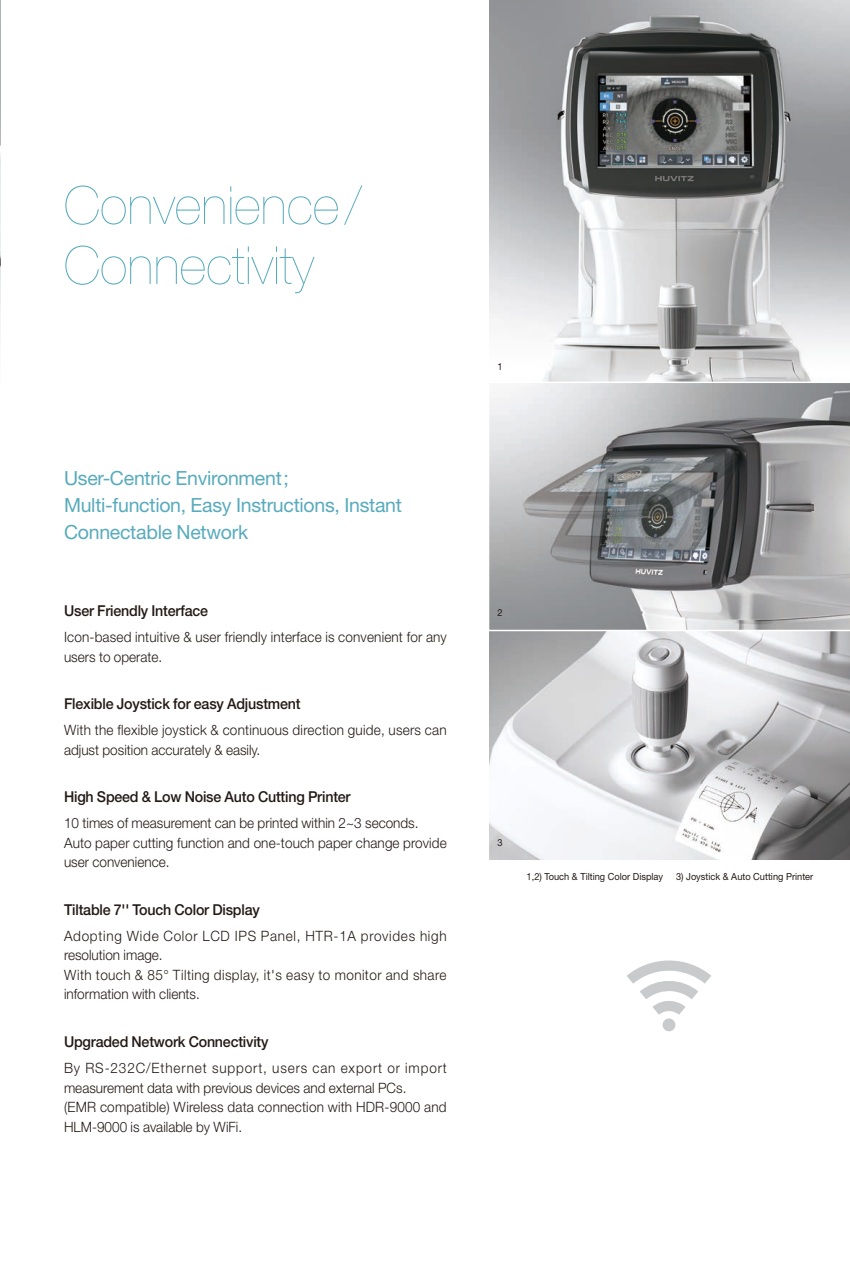
<style>
.page{position:relative;width:850px;height:1262px;background:#fff}
.page>*{position:absolute;margin:0;border:0;box-sizing:border-box;transform-origin:0 0}
.t1{font:200 52.5px/60px "Helvetica Neue";color:#57abbc}
.t2{font:19.5px/27px "Helvetica Neue";letter-spacing:-.015em;color:#57abbc}
.t3{font:500 15px "Helvetica Neue";letter-spacing:-.015em;color:#231916;scale:.95 1}
.t4{font:300 14.25px/19.5px "Helvetica Neue";letter-spacing:.01em;color:#231916;scale:.95 1}
.t5{font:300 14.25px/19.5px "Helvetica Neue";letter-spacing:.03em;color:#231916;scale:.95 1}
.t6{font:9.75px "Helvetica Neue";color:#231916;scale:.95 1}
</style>
<div class="page">
<img style="left:0;top:1px;width:1px;height:329px">
<img style="left:489px;top:0;width:361px;height:859px">
<svg style="left:489px;top:381px;width:361px;height:251px;background:#9e9fa1"></svg>
<svg style="left:627px;top:960px;width:84px;height:71px"></svg>
<h1 class="t1" style="left:64px;top:174px;width:299px">Convenience/<br>Connectivity</h1>
<h2 class="t2" style="left:64px;top:464px;width:339px">User-Centric Environment;<br>Multi-function, Easy Instructions, Instant<br>Connectable Network</h2>
<p class="t3" style="left:64px;top:602px;width:153px">User Friendly Interface</p>
<p class="t4" style="left:64px;top:627px;width:404px">Icon-based intuitive &amp; user friendly interface is convenient for any users to operate.</p>
<p class="t3" style="left:64px;top:695px;width:250px">Flexible Joystick for easy Adjustment</p>
<p class="t4" style="left:64px;top:720px;width:404px">With the flexible joystick &amp; continuous direction guide, users can adjust position accurately &amp; easily.</p>
<p class="t3" style="left:64px;top:788px;width:303px">High Speed &amp; Low Noise Auto Cutting Printer</p>
<p class="t4" style="left:64px;top:813px;width:404px">10 times of measurement can be printed within 2~3 seconds.<br>Auto paper cutting function and one-touch paper change provide user convenience.</p>
<p class="t3" style="left:64px;top:900px;width:208px">Tiltable 7'' Touch Color Display</p>
<p class="t5" style="left:64px;top:926px;width:404px">Adopting Wide Color LCD IPS Panel, HTR-1A provides high resolution image.<br>With touch &amp; 85° Tilting display, it's easy to monitor and share information with clients.</p>
<p class="t3" style="left:64px;top:1032px;width:217px">Upgraded Network Connectivity</p>
<p class="t4" style="left:64px;top:1058px;width:405px">By RS-232C/Ethernet support, users can export or import measurement data with previous devices and external PCs.<br>(EMR compatible) Wireless data connection with HDR-9000 and HLM-9000 is available by WiFi.</p>
<p class="t6" style="left:498px;top:360px;width:7px">1</p>
<p class="t6" style="left:498px;top:607px;width:7px">2</p>
<p class="t6" style="left:498px;top:836px;width:7px">3</p>
<p class="t6" style="left:527px;top:870px;width:145px">1,2) Touch &amp; Tilting Color Display</p>
<p class="t6" style="left:676px;top:870px;width:146px">3) Joystick &amp; Auto Cutting Printer</p>
</div>
